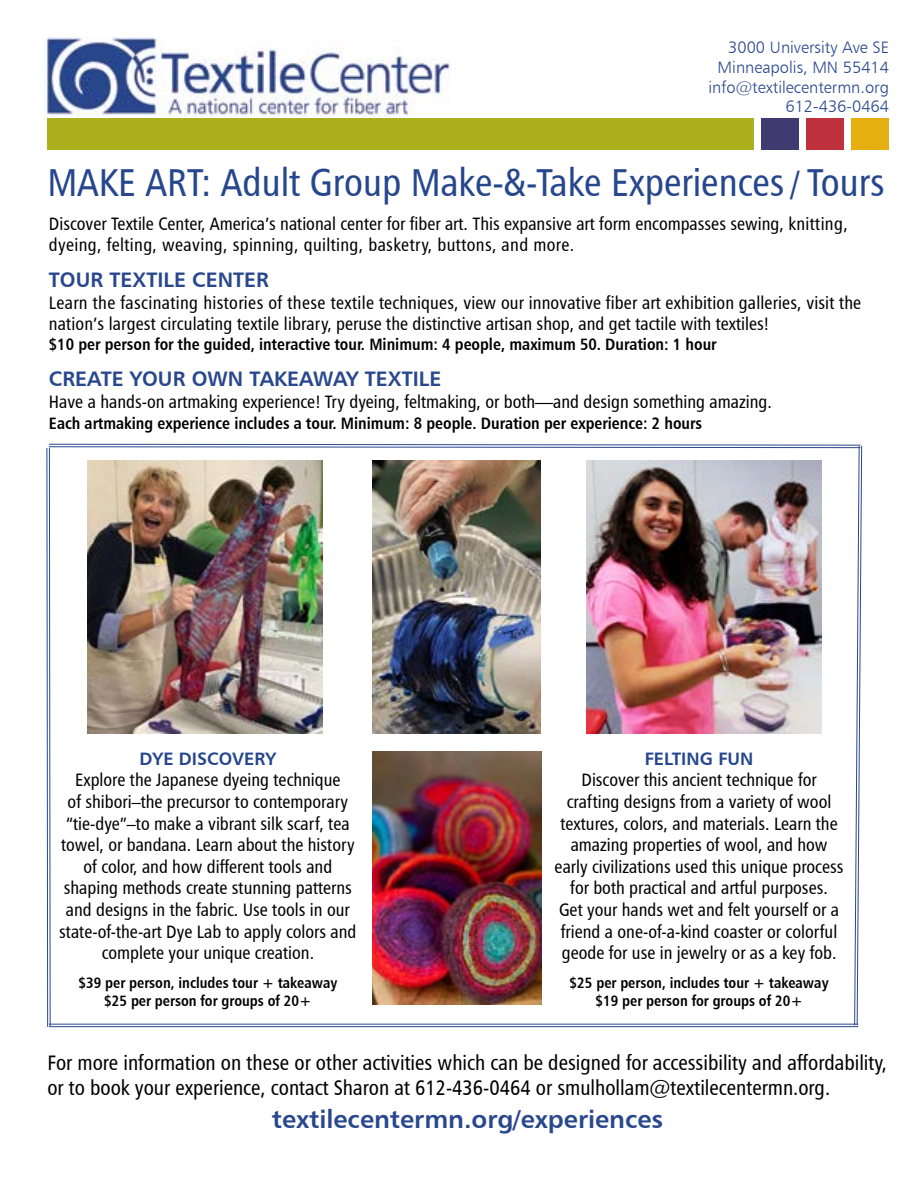
<style>
.page{position:relative;width:918px;height:1188px;background:#fff}
.page>*{position:absolute;margin:0;border:0;box-sizing:border-box;transform-origin:0 0}
.t1{font:39px "Humanist 777 BT Roman Condensed B";color:#26478d}
.t2{font:25.5px "Humanist 777 BT Bold B";color:#28478d}
.t3{font:21px/25.2px "Humanist 777 BT Roman Condensed B";color:#000}
.t4{font:21px "Humanist 777 BT Bold B";color:#28478d}
.t5{font:18px/21.6px "Humanist 777 BT Roman Condensed B";color:#000}
.t6{font:18px "Humanist 777 BT Bold B";color:#26478d}
.t7{font:16.5px "Humanist 777 BT Bold Condensed B";color:#000}
.t8{font:16.5px/19.8px "Humanist 777 BT Light B";color:#28478d;text-align:right}
.t9{font:15px/18px "Humanist 777 BT Bold Condensed B";color:#000;text-align:center}
.s1{font-size:36px}
</style>
<div class="page">
<div style="left:47px;top:118px;width:707px;height:31px;background:#acb01d"></div>
<div style="left:761px;top:118px;width:38px;height:31px;background:#3f3b71"></div>
<div style="left:851px;top:118px;width:38px;height:31px;background:#e4af0f"></div>
<div style="left:806px;top:118px;width:38px;height:31px;background:#be313d"></div>
<img style="left:43px;top:37px;width:408px;height:80px">
<img style="left:46px;top:444px;width:816px;height:583px">
<p class="t8" style="left:708px;top:37px;width:182px">3000 University Ave SE<br>Minneapolis, MN 55414 info@textilecentermn.org<br>612-436-0464</p>
<h1 class="t1" style="left:47px;top:158px;width:839px">MAKE ART: Adult Group Make-&amp;-Take Experiences <span class="s1">/</span> Tours</h1>
<p class="t5" style="left:49px;top:213px;width:800px;line-height:21px">Discover Textile Center, America’s national center for fiber art. This expansive art form encompasses sewing, knitting, dyeing, felting, weaving, spinning, quilting, basketry, buttons, and more.</p>
<p class="t4" style="left:49px;top:267px;width:222px">TOUR TEXTILE CENTER</p>
<p class="t5" style="left:49px;top:291px;width:814px">Learn the fascinating histories of these textile techniques, view our innovative fiber art exhibition galleries, visit the nation’s largest circulating textile library, peruse the distinctive artisan shop, and get tactile with textiles!</p>
<p class="t7" style="left:49px;top:334px;width:669px">$10 per person for the guided, interactive tour. Minimum: 4 people, maximum 50. Duration: 1 hour</p>
<p class="t4" style="left:49px;top:366px;width:394px">CREATE YOUR OWN TAKEAWAY TEXTILE</p>
<p class="t5" style="left:49px;top:390px;width:725px">Have a hands-on artmaking experience! Try dyeing, feltmaking, or both—and design something amazing.</p>
<p class="t7" style="left:49px;top:413px;width:655px">Each artmaking experience includes a tour. Minimum: 8 people. Duration per experience: 2 hours</p>
<p class="t6" style="left:140px;top:747px;width:138px">DYE DISCOVERY</p>
<p class="t5" style="left:59px;top:769px;width:299px;text-align:center">Explore the Japanese dyeing technique<br>of shibori–the precursor to contemporary “tie-dye”–to make a vibrant silk scarf, tea towel, or bandana. Learn about the history of color, and how different tools and shaping methods create stunning patterns and designs in the fabric. Use tools in our state-of-the-art Dye Lab to apply colors and complete your unique creation.</p>
<p class="t9" style="left:78px;top:974px;width:261px">$39 per person, includes tour + takeaway $25 per person for groups of 20+</p>
<p class="t6" style="left:645px;top:747px;width:110px">FELTING FUN</p>
<p class="t5" style="left:555px;top:769px;width:290px;text-align:center">Discover this ancient technique for crafting designs from a variety of wool textures, colors, and materials. Learn the amazing properties of wool, and how early civilizations used this unique process for both practical and artful purposes.<br>Get your hands wet and felt yourself or a friend a one-of-a-kind coaster or colorful geode for use in jewelry or as a key fob.</p>
<p class="t9" style="left:570px;top:974px;width:261px">$25 per person, includes tour + takeaway $19 per person for groups of 20+</p>
<p class="t3" style="left:47px;top:1049px;width:841px">For more information on these or other activities which can be designed for accessibility and affordability, or to book your experience, contact Sharon at 612-436-0464 or smulhollam@textilecentermn.org.</p>
<h2 class="t2" style="left:272px;top:1103px;width:393px">textilecentermn.org/experiences</h2>
</div>
